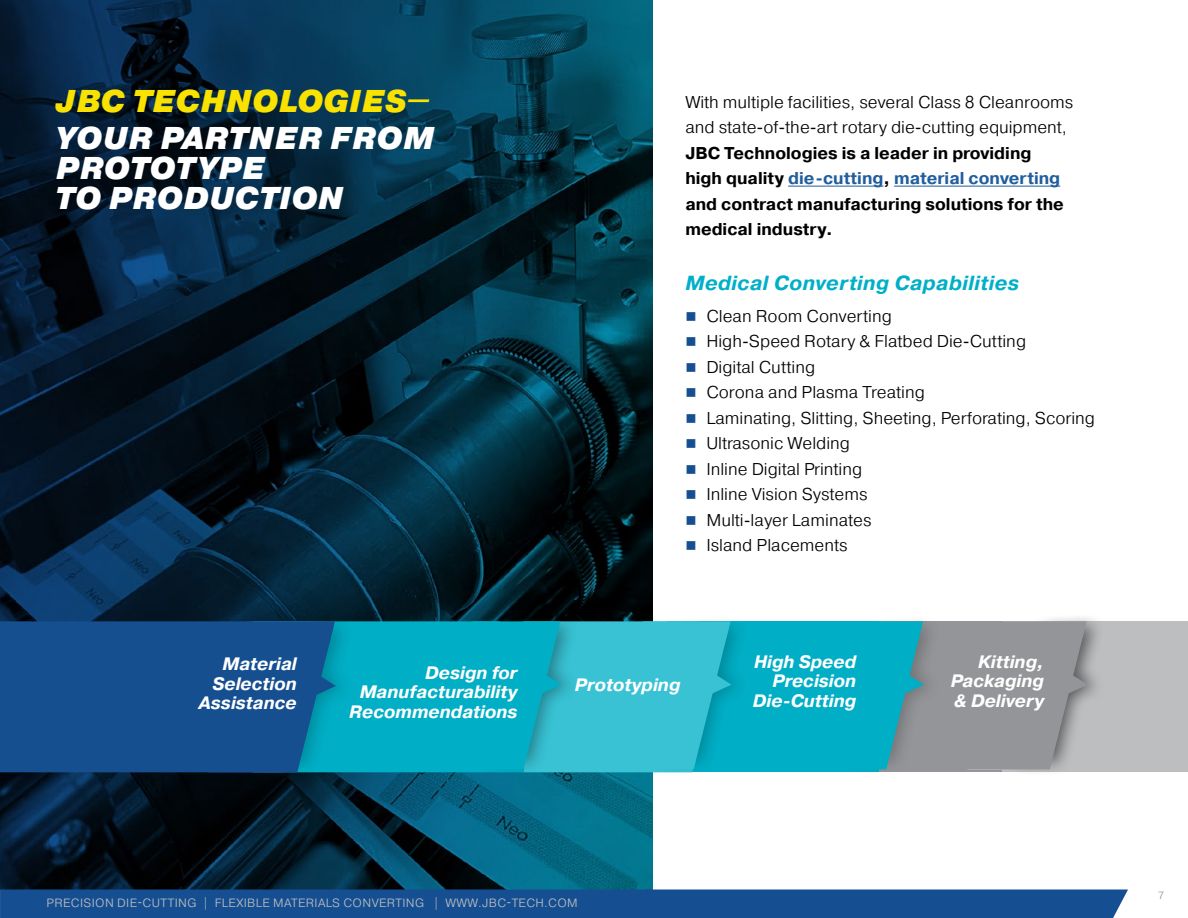
<style>
.page{position:relative;width:1188px;height:918px;background:#fff}
.page>*{position:absolute;margin:0;border:0;box-sizing:border-box;transform-origin:0 0}
.t1{font:italic 900 31.5px/30px "Pragmatica";letter-spacing:.01em;color:#fff}
.t2{font:italic 900 31.5px "Pragmatica";letter-spacing:.01em;color:#f9e200}
.t3{font:italic 700 20.4px "Pragmatica";letter-spacing:.02em;color:#00afc8}
.t4{font:italic 700 18px/19.5px "Pragmatica";color:#fff;text-align:right}
.t5{font:300 17.1px/25.5px "Pragmatica";color:#000}
.t6{font:700 17.1px/25.5px "Pragmatica";color:#000}
.t7{font:300 12px "Pragmatica";letter-spacing:.03em;color:#bcbec0}
.t8{font:300 10.5px "Pragmatica";color:#939598}
.s1{color:#215e9e}
.s2{color:#164f91}
</style>
<div class="page">
<img style="left:0;top:0;width:652px;height:890px">
<div style="left:831px;top:621px;width:186px;height:151px;background:#939598"></div>
<div style="left:667px;top:621px;width:211px;height:151px;background:#00aec5"></div>
<div style="left:0;top:621px;width:208px;height:151px;background:#164f90"></div>
<div style="left:476px;top:613px;width:104px;height:163px;background:#000;opacity:.35"></div>
<hr style="left:788px;top:186px;width:96px;height:1px;background:#215e9e">
<hr style="left:894px;top:186px;width:166px;height:1px;background:#215e9e">
<div style="left:1002px;top:621px;width:186px;height:151px;background:#bcbec0"></div>
<div style="left:646px;top:613px;width:105px;height:163px;background:#000;opacity:.23"></div>
<div style="left:1002px;top:613px;width:105px;height:163px;background:#000;opacity:.55"></div>
<svg style="left:1002px;top:621px;width:105px;height:148px"></svg>
<div style="left:249px;top:612px;width:107px;height:168px;background:#000;opacity:.23"></div>
<svg style="left:208px;top:621px;width:538px;height:151px;background:#159fbc"></svg>
<div style="left:839px;top:613px;width:104px;height:163px;background:#000;opacity:.23"></div>
<svg style="left:839px;top:621px;width:99px;height:148px"></svg>
<div style="left:0;top:890px;width:1128px;height:28px;background:#164f91"></div>
<h1 class="t2" style="left:56px;top:81px;width:377px">JBC TECHNOLOGIES—</h1>
<h1 class="t1" style="left:56px;top:123px;width:380px">YOUR PARTNER FROM<br>PROTOTYPE<br>TO PRODUCTION</h1>
<p class="t5" style="left:685px;top:89px;width:390px">With multiple facilities, several Class 8 Cleanrooms and state-of-the-art rotary die-cutting equipment,</p>
<p class="t6" style="left:685px;top:140px;width:380px">JBC Technologies is a leader in providing high quality <span class="s1">die-cutting</span>, <span class="s1">material converting </span>and contract manufacturing solutions for the medical industry.</p>
<p class="t3" style="left:685px;top:270px;width:335px">Medical Converting Capabilities</p>
<p class="t5" style="left:685px;top:303px;width:208px"><span class="s2">■</span> Clean Room Converting</p>
<p class="t5" style="left:685px;top:328px;width:342px"><span class="s2">■</span> High-Speed Rotary &amp; Flatbed Die-Cutting</p>
<p class="t5" style="left:685px;top:354px;width:131px"><span class="s2">■</span> Digital Cutting</p>
<p class="t5" style="left:685px;top:379px;width:241px"><span class="s2">■</span> Corona and Plasma Treating</p>
<p class="t5" style="left:685px;top:405px;width:411px"><span class="s2">■</span> Laminating, Slitting, Sheeting, Perforating, Scoring</p>
<p class="t5" style="left:685px;top:430px;width:166px"><span class="s2">■</span> Ultrasonic Welding</p>
<p class="t5" style="left:685px;top:456px;width:178px"><span class="s2">■</span> Inline Digital Printing</p>
<p class="t5" style="left:685px;top:481px;width:184px"><span class="s2">■</span> Inline Vision Systems</p>
<p class="t5" style="left:685px;top:507px;width:188px"><span class="s2">■</span> Multi-layer Laminates</p>
<p class="t5" style="left:685px;top:532px;width:164px"><span class="s2">■</span> Island Placements</p>
<p class="t4" style="left:199px;top:655px;width:100px">Material<br>Selection<br>Assistance</p>
<p class="t4" style="left:753px;top:652px;width:105px">High Speed<br>Precision<br>Die-Cutting</p>
<p class="t4" style="left:349px;top:663px;width:170px">Design for<br>Manufacturability<br>Recommendations</p>
<p class="t4" style="left:575px;top:676px;width:107px">Prototyping</p>
<p class="t4" style="left:951px;top:652px;width:95px;text-align:justify;text-indent:27px">Kitting, Packaging &amp; Delivery</p>
<p class="t7" style="left:47px;top:895px;width:533px">PRECISION DIE-CUTTING | FLEXIBLE MATERIALS CONVERTING | WWW.JBC-TECH.COM</p>
<p class="t8" style="left:1158px;top:889px;width:8px">7</p>
</div>
